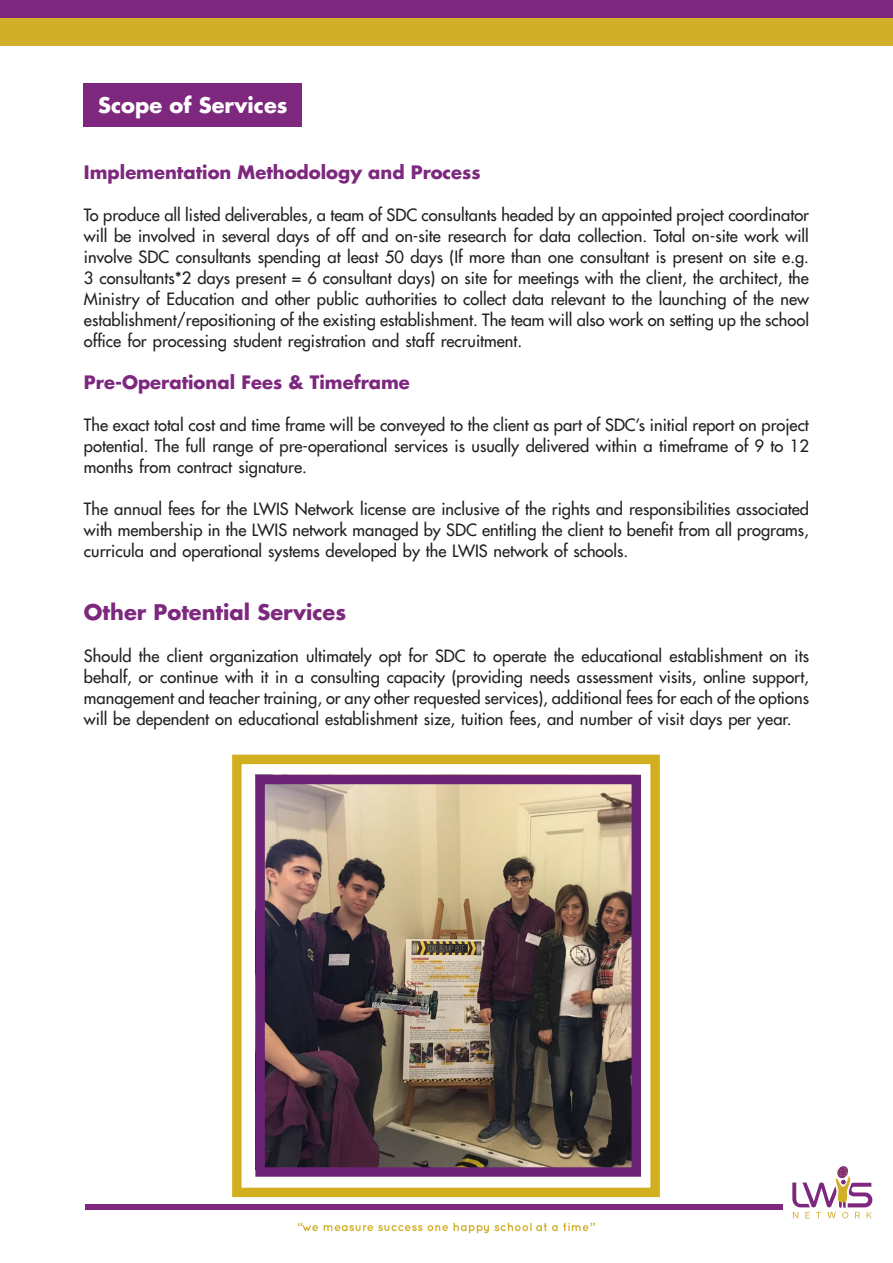
<style>
.page{position:relative;width:893px;height:1263px;background:#fff}
.page>*{position:absolute;margin:0;border:0;box-sizing:border-box;transform-origin:0 0}
.t1{font:700 21px "Futura LT";color:#7d287e}
.t2{font:700 21px "Futura LT";color:#fff}
.t3{font:700 18px "Futura LT";color:#7d287e}
.t4{font:16.5px/21px "Futura LT";color:#231f20;text-align:justify}
</style>
<div class="page">
<div style="left:0;top:0;width:893px;height:18px;background:#7d287e"></div>
<div style="left:0;top:18px;width:893px;height:28px;background:#d2af29"></div>
<div style="left:85px;top:1204px;width:698px;height:5px;background:#7d287e"></div>
<svg style="left:298px;top:1223px;width:20px;height:8px"></svg>
<svg style="left:324px;top:1225px;width:124px;height:6px"></svg>
<svg style="left:454px;top:1223px;width:35px;height:10px"></svg>
<svg style="left:495px;top:1223px;width:100px;height:8px"></svg>
<svg style="left:792px;top:1166px;width:80px;height:52px"></svg>
<div style="left:83px;top:83px;width:219px;height:44px;background:#7d287e"></div>
<img style="left:265px;top:785px;width:366px;height:382px">
<div style="left:232px;top:755px;width:428px;height:442px;border:9px solid #d2af1f"></div>
<div style="left:255px;top:775px;width:386px;height:402px;border:9px solid #6c2476"></div>
<p class="t2" style="left:98px;top:91px;width:191px">Scope of Services</p>
<p class="t3" style="left:84px;top:160px;width:398px">Implementation Methodology and Process</p>
<p class="t4" style="left:84px;top:204px;width:727px">To produce all listed deliverables, a team of SDC consultants headed by an appointed project coordinator will be involved in several days of off and on-site research for data collection. Total on-site work will involve SDC consultants spending at least 50 days (If more than one consultant is present on site e.g.<br>3 consultants*2 days present = 6 consultant days) on site for meetings with the client, the architect, the Ministry of Education and other public authorities to collect data relevant to the launching of the new establishment/repositioning of the existing establishment. The team will also work on setting up the school office for processing student registration and staff recruitment.</p>
<p class="t3" style="left:84px;top:370px;width:327px">Pre-Operational Fees &amp; Timeframe</p>
<p class="t4" style="left:84px;top:414px;width:726px">The exact total cost and time frame will be conveyed to the client as part of SDC’s initial report on project potential. The full range of pre-operational services is usually delivered within a timeframe of 9 to 12 months from contract signature.</p>
<p class="t4" style="left:84px;top:498px;width:726px">The annual fees for the LWIS Network license are inclusive of the rights and responsibilities associated with membership in the LWIS network managed by SDC entitling the client to benefit from all programs, curricula and operational systems developed by the LWIS network of schools.</p>
<p class="t1" style="left:84px;top:598px;width:264px">Other Potential Services</p>
<p class="t4" style="left:84px;top:645px;width:727px">Should the client organization ultimately opt for SDC to operate the educational establishment on its behalf, or continue with it in a consulting capacity (providing needs assessment visits, online support, management and teacher training, or any other requested services), additional fees for each of the options will be dependent on educational establishment size, tuition fees, and number of visit days per year.</p>
</div>
